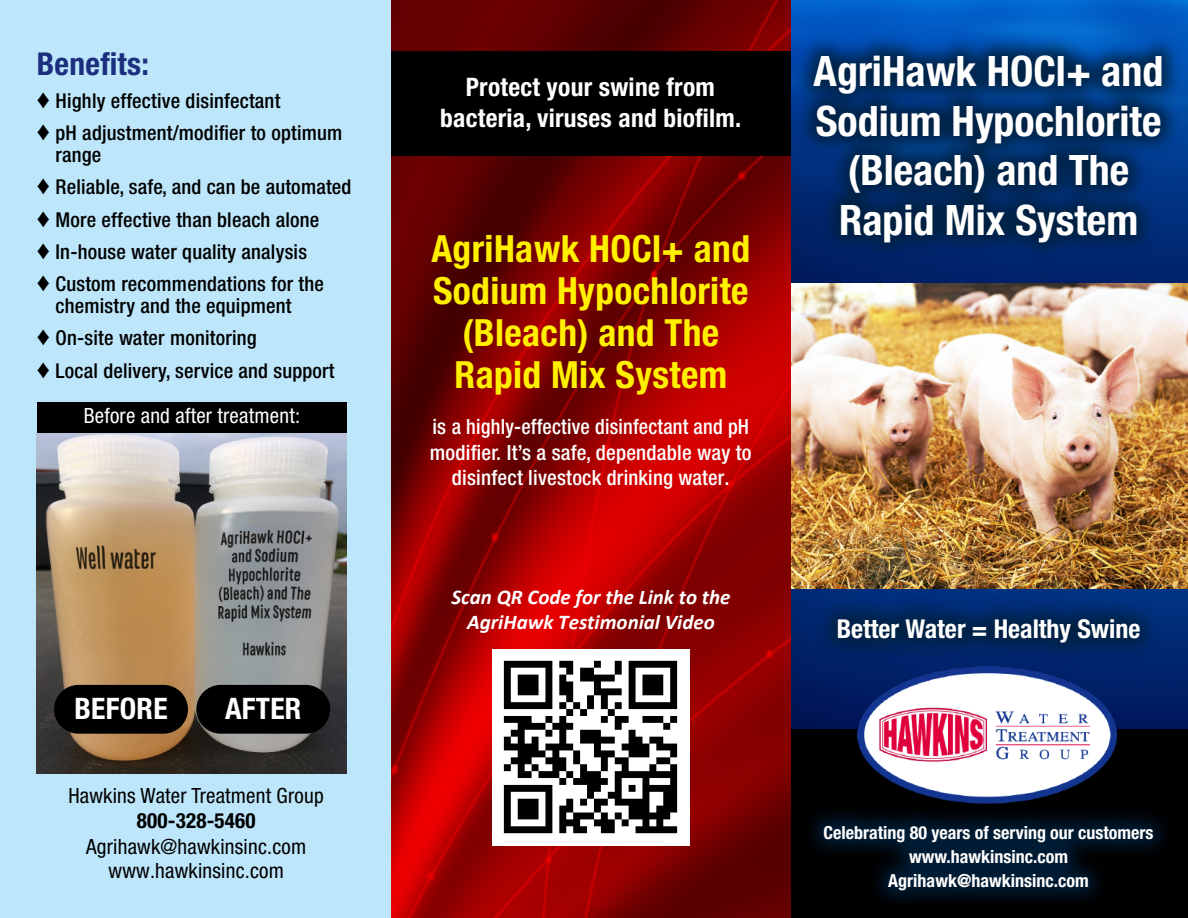
<style>
.page{position:relative;width:1188px;height:918px;background:#fff}
.page>*{position:absolute;margin:0;border:0;box-sizing:border-box;transform-origin:0 0}
.t1{font:700 condensed 42px/49.5px "Helvetica Neue";color:#fff;text-align:center}
.t2{font:700 condensed 37.5px/42px "Helvetica Neue";letter-spacing:.01em;color:#fff000;text-align:center}
.t3{font:700 condensed 31.5px "Helvetica Neue";letter-spacing:.01em;color:#1c2f7e}
.t4{font:700 condensed 29.7px "Helvetica Neue";letter-spacing:.01em;color:#fff}
.t5{font:700 condensed 25.95px "Helvetica Neue";color:#fff}
.t6{font:700 condensed 25.5px/30.9px "Helvetica Neue";letter-spacing:.01em;color:#fff;text-align:center}
.t7{font:500 condensed 21px/25.5px "Helvetica Neue";letter-spacing:.01em;color:#fff;text-align:center}
.t8{font:condensed 21px/24.2px "Helvetica Neue";letter-spacing:.01em;color:#000;text-align:center}
.t9{font:italic 700 21px/25.2px "Calibri";color:#fff;text-align:center}
.t10{font:condensed 21px "Helvetica Neue";letter-spacing:.01em;color:#fff}
.t11{font:700 condensed 21px "Helvetica Neue";letter-spacing:.01em;color:#000}
.t12{font:500 condensed 20.4px/32.2px "Helvetica Neue";letter-spacing:.01em;color:#000}
.t13{font:700 condensed 18px/24px "Helvetica Neue";color:#fff;text-align:center}
</style>
<div class="page">
<div style="left:0;top:0;width:392px;height:918px;background:#bde6fb"></div>
<img style="left:392px;top:0;width:399px;height:918px">
<div style="left:37px;top:402px;width:309px;height:60px;background:#000"></div>
<img style="left:37px;top:434px;width:309px;height:339px">
<div style="left:54px;top:685px;width:134px;height:49px;background:#000;border-radius:24px"></div>
<div style="left:196px;top:685px;width:134px;height:49px;background:#000;border-radius:24px"></div>
<img style="left:791px;top:0;width:397px;height:585px">
<img style="left:791px;top:585px;width:397px;height:145px">
<div style="left:791px;top:730px;width:397px;height:188px;background:#000"></div>
<div style="left:793px;top:35px;width:389px;height:227px;background:#00203c;opacity:.9"></div>
<div style="left:815px;top:597px;width:347px;height:68px;background:#00203c;opacity:.9"></div>
<div style="left:802px;top:803px;width:374px;height:110px;background:#00203c;opacity:.9"></div>
<img style="left:858px;top:666px;width:258px;height:139px">
<div style="left:392px;top:51px;width:399px;height:104px;background:#000"></div>
<img style="left:493px;top:650px;width:196px;height:196px">
<h3 class="t3" style="left:37px;top:45px;width:114px">Benefits:</h3>
<p class="t12" style="left:37px;top:84px;width:307px">♦ Highly effective disinfectant<br>♦ pH adjustment/modifier to optimum</p>
<p class="t12" style="left:37px;top:138px;width:316px;text-indent:19px">range<br>♦ Reliable, safe, and can be automated ♦ More effective than bleach alone<br>♦ In-house water quality analysis<br>♦ Custom recommendations for the</p>
<p class="t12" style="left:37px;top:289px;width:299px;text-indent:19px">chemistry and the equipment<br>♦ On-site water monitoring<br>♦ Local delivery, service and support</p>
<p class="t10" style="left:84px;top:404px;width:218px">Before and after treatment:</p>
<h3 class="t4" style="left:74px;top:691px;width:95px">BEFORE</h3>
<h3 class="t4" style="left:225px;top:691px;width:78px">AFTER</h3>
<p class="t8" style="left:68px;top:783px;width:257px">Hawkins Water Treatment Group</p>
<p class="t11" style="left:137px;top:808px;width:120px">800-328-5460</p>
<p class="t8" style="left:86px;top:834px;width:222px">Agrihawk@hawkinsinc.com www.hawkinsinc.com</p>
<p class="t6" style="left:440px;top:72px;width:303px">Protect your swine from bacteria, viruses and biofilm.</p>
<h2 class="t2" style="left:431px;top:228px;width:320px">AgriHawk HOCl+ and<br>Sodium Hypochlorite (Bleach) and The<br>Rapid Mix System</h2>
<p class="t7" style="left:430px;top:414px;width:323px">is a highly-effective disinfectant and pH modifier. It’s a safe, dependable way to disinfect livestock drinking water.</p>
<p class="t9" style="left:451px;top:584px;width:281px">Scan QR Code for the Link to the<br>AgriHawk Testimonial Video</p>
<h1 class="t1" style="left:814px;top:46px;width:351px">AgriHawk HOCl+ and<br>Sodium Hypochlorite (Bleach) and The<br>Rapid Mix System</h1>
<p class="t5" style="left:837px;top:613px;width:305px">Better Water = Healthy Swine</p>
<p class="t13" style="left:824px;top:820px;width:331px">Celebrating 80 years of serving our customers www.hawkinsinc.com<br>Agrihawk@hawkinsinc.com</p>
</div>
